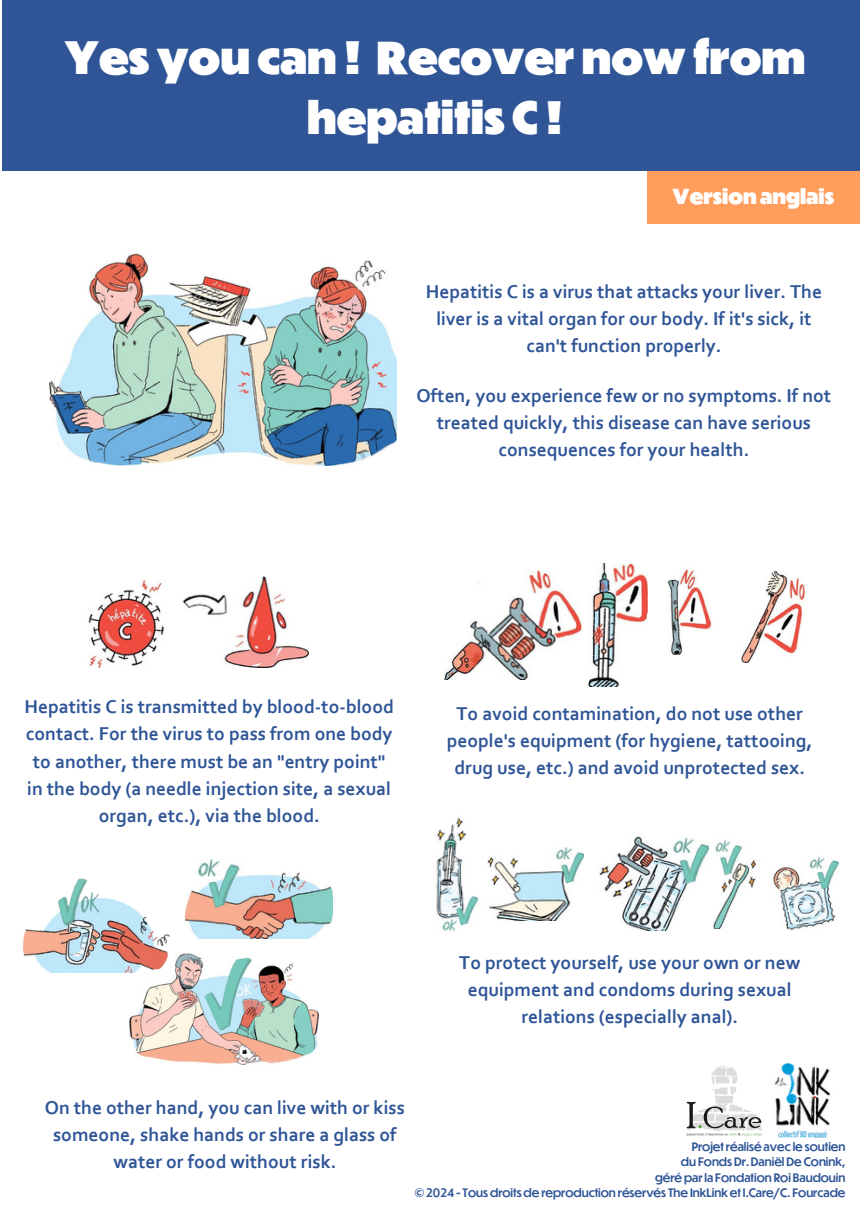
<style>
.page{position:relative;width:861px;height:1214px;background:#fff}
.page>*{position:absolute;margin:0;border:0;box-sizing:border-box;transform-origin:0 0}
.t1{font:900 43.6px/60.8px "Dunbar Tall";color:#fff;text-align:center}
.t2{font:900 20.2px "Dunbar Tall";color:#fff}
.t3{font:700 19.4px/27px "Corbel";color:#2f5597;text-align:center}
.t4{font:500 11.4px "Dunbar Tall";color:#2f5597}
</style>
<div class="page">
<img style="left:50px;top:254px;width:346px;height:211px">
<img style="left:88px;top:579px;width:76px;height:89px">
<img style="left:183px;top:577px;width:125px;height:91px">
<img style="left:129px;top:953px;width:189px;height:111px">
<img style="left:184px;top:859px;width:149px;height:79px">
<img style="left:23px;top:878px;width:147px;height:94px">
<img style="left:444px;top:570px;width:138px;height:109px">
<img style="left:667px;top:569px;width:45px;height:85px">
<img style="left:589px;top:563px;width:58px;height:124px">
<img style="left:740px;top:571px;width:65px;height:91px">
<img style="left:436px;top:817px;width:43px;height:114px">
<img style="left:487px;top:847px;width:97px;height:73px">
<img style="left:599px;top:836px;width:110px;height:94px">
<img style="left:773px;top:856px;width:66px;height:75px">
<img style="left:714px;top:840px;width:43px;height:88px">
<div style="left:2px;top:0;width:858px;height:171px;background:#2f5597"></div>
<div style="left:647px;top:171px;width:213px;height:52px;background:#ff9d5c"></div>
<img style="left:774px;top:1063px;width:57px;height:74px">
<img style="left:686px;top:1065px;width:77px;height:71px">
<p class="t1" style="left:64px;top:25px;width:743px">Yes you can ! Recover now from hepatitis C !</p>
<p class="t2" style="left:673px;top:182px;width:163px">Version anglais</p>
<h2 class="t3" style="left:426px;top:280px;width:398px">Hepatitis C is a virus that attacks your liver. The liver is a vital organ for our body. If it's sick, it can't function properly.</h2>
<p class="t3" style="left:417px;top:384px;width:416px">Often, you experience few or no symptoms. If not treated quickly, this disease can have serious consequences for your health.</p>
<p class="t3" style="left:25px;top:695px;width:371px">Hepatitis C is transmitted by blood-to-blood contact. For the virus to pass from one body to another, there must be an "entry point" in the body (a needle injection site, a sexual organ, etc.), via the blood.</p>
<p class="t3" style="left:447px;top:701px;width:367px">To avoid contamination, do not use other people's equipment (for hygiene, tattooing, drug use, etc.) and avoid unprotected sex.</p>
<h2 class="t3" style="left:459px;top:950px;width:342px">To protect yourself, use your own or new equipment and condoms during sexual relations (especially anal).</h2>
<p class="t3" style="left:45px;top:1095px;width:362px">On the other hand, you can live with or kiss someone, shake hands or share a glass of water or food without risk.</p>
<p class="t4" style="left:692px;top:1138px;width:155px">Projet réalisé avec le soutien</p>
<p class="t4" style="left:681px;top:1154px;width:166px">du Fonds Dr. Daniël De Conink,</p>
<p class="t4" style="left:655px;top:1169px;width:192px">géré par la Fondation Roi Baudouin</p>
<p class="t4" style="left:414px;top:1184px;width:433px">© 2024 - Tous droits de reproduction réservés The InkLink et I.Care/C. Fourcade</p>
</div>
